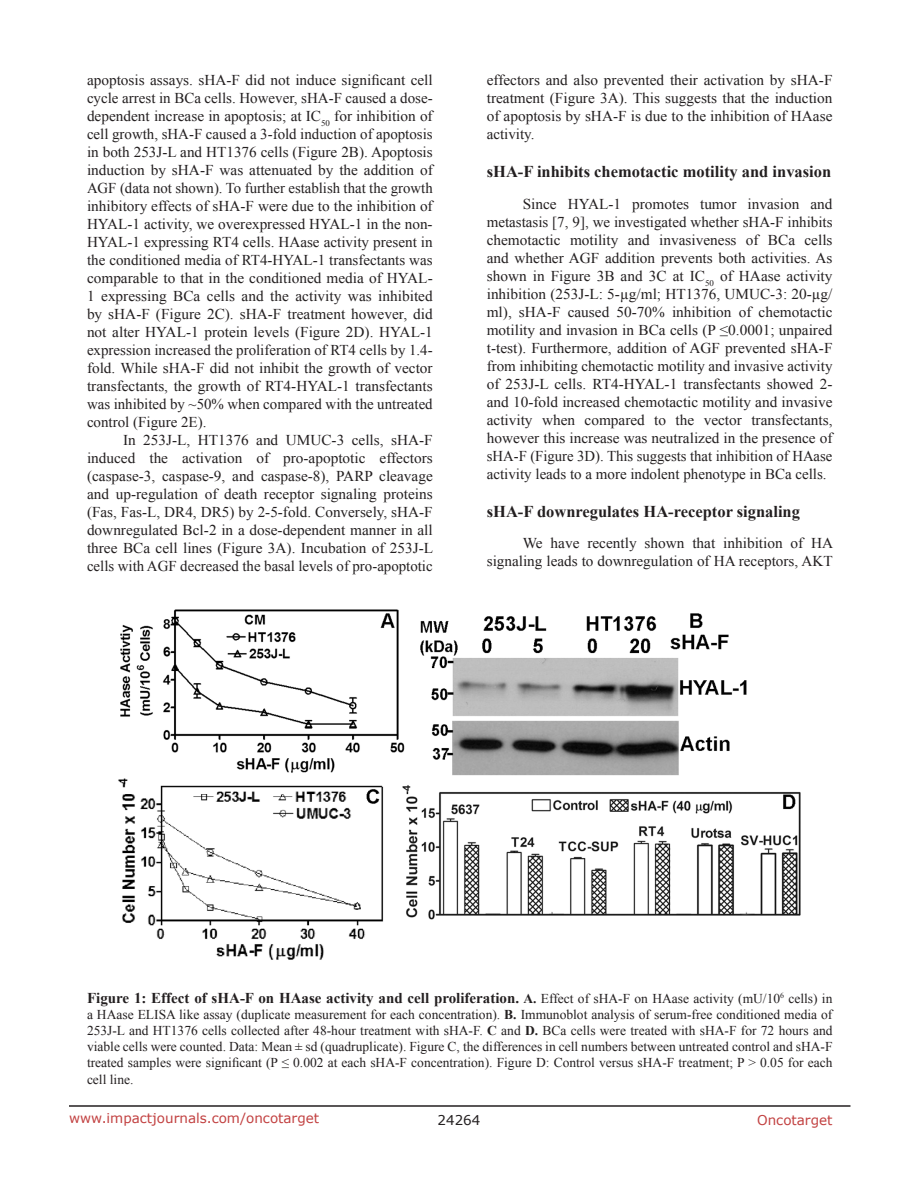
<style>
.page{position:relative;width:918px;height:1188px;background:#fff}
.page>*{position:absolute;margin:0;border:0;box-sizing:border-box;transform-origin:0 0}
.SubHeading{font:700 16.5px "Times New Roman";color:#231f20}
.BodyText{font:15px/18px "Times New Roman";color:#231f20;text-align:justify}
.figuretext{font:700 15px "Times New Roman";color:#231f20}
.figuretext-2{font:13.5px/16.2px "Times New Roman";color:#231f20;text-align:justify}
.t1{font:13.5px "Verdana";color:#c24141}
.t2{font:13.5px "Verdana";color:#231f20}
.s1{font-size:13.5px}
.s2{font-weight:400;font-size:13.5px}
.s3{font-weight:700}
</style>
<div class="page">
<hr style="left:69px;top:1105px;width:781px;height:2px;background:#231f20">
<img style="left:118px;top:609px;width:683px;height:351px">
<p class="BodyText" style="left:87px;top:71px;width:347px">apoptosis assays. sHA-F did not induce significant cell cycle arrest in BCa cells. However, sHA-F caused a dose&shy;dependent increase in apoptosis; at IC<sub>50</sub> for inhibition of cell growth, sHA-F caused a 3-fold induction of apoptosis in both 253J-L and HT1376 cells (Figure 2B). Apoptosis induction by sHA-F was attenuated by the addition of AGF (data not shown). To further establish that the growth inhibitory effects of sHA-F were due to the inhibition of HYAL-1 activity, we overexpressed HYAL-1 in the non-HYAL-1 expressing RT4 cells. HAase activity present in the conditioned media of RT4-HYAL-1 transfectants was comparable to that in the conditioned media of HYAL-1 expressing BCa cells and the activity was inhibited by sHA-F (Figure 2C). sHA-F treatment however, did not alter HYAL-1 protein levels (Figure 2D). HYAL-1 expression increased the proliferation of RT4 cells by 1.4- fold. While sHA-F did not inhibit the growth of vector transfectants, the growth of RT4-HYAL-1 transfectants was inhibited by ~50% when compared with the untreated control (Figure 2E).</p>
<p class="BodyText" style="left:87px;top:431px;width:348px;text-indent:36px">In 253J-L, HT1376 and UMUC-3 cells, sHA-F induced the activation of pro-apoptotic effectors (caspase-3, caspase-9, and caspase-8), PARP cleavage and up-regulation of death receptor signaling proteins (Fas, Fas-L, DR4, DR5) by 2-5-fold. Conversely, sHA-F downregulated Bcl-2 in a dose-dependent manner in all three BCa cell lines (Figure 3A). Incubation of 253J-L cells with AGF decreased the basal levels of pro-apoptotic</p>
<p class="BodyText" style="left:487px;top:71px;width:347px">effectors and also prevented their activation by sHA-F treatment (Figure 3A). This suggests that the induction of apoptosis by sHA-F is due to the inhibition of HAase activity.</p>
<p class="SubHeading" style="left:487px;top:160px;width:346px">sHA-F inhibits chemotactic motility and invasion</p>
<p class="BodyText" style="left:487px;top:194px;width:347px;text-indent:36px">Since HYAL-1 promotes tumor invasion and metastasis [7, 9], we investigated whether sHA-F inhibits chemotactic motility and invasiveness of BCa cells and whether AGF addition prevents both activities. As shown in Figure 3B and 3C at IC<sub>50</sub> of HAase activity inhibition (253J-L: 5-µg/ml; HT1376, UMUC-3: 20-µg/ ml), sHA-F caused 50-70% inhibition of chemotactic motility and invasion in BCa cells (P ≤0.0001; unpaired t-test). Furthermore, addition of AGF prevented sHA-F from inhibiting chemotactic motility and invasive activity of 253J-L cells. RT4-HYAL-1 transfectants showed 2- and 10-fold increased chemotactic motility and invasive activity when compared to the vector transfectants, however this increase was neutralized in the presence of sHA-F (Figure 3D). This suggests that inhibition of HAase activity leads to a more indolent phenotype in BCa cells.</p>
<p class="SubHeading" style="left:487px;top:499px;width:315px">sHA-F downregulates HA-receptor signaling</p>
<p class="BodyText" style="left:487px;top:534px;width:348px;text-align:right">We have recently shown that inhibition of HA signaling leads to downregulation of HA receptors, AKT</p>
<p class="figuretext" style="left:87px;top:987px;width:747px">Figure 1: Effect of sHA-F on HAase activity and cell proliferation. <span class="s1">A.</span> <span class="s2">Effect of sHA-F on HAase activity (mU/10</span><sup>6</sup> <span class="s2">cells) in</span></p>
<p class="figuretext-2" style="left:87px;top:1006px;width:747px">a HAase ELISA like assay (duplicate measurement for each concentration). <span class="s3">B.</span> Immunoblot analysis of serum-free conditioned media of 253J-L and HT1376 cells collected after 48-hour treatment with sHA-F. <span class="s3">C</span> and <span class="s3">D.</span> BCa cells were treated with sHA-F for 72 hours and viable cells were counted. Data: Mean ± sd (quadruplicate). Figure C, the differences in cell numbers between untreated control and sHA-F treated samples were significant (P ≤ 0.002 at each sHA-F concentration). Figure D: Control versus sHA-F treatment; P &gt; 0.05 for each cell line.</p>
<p class="t1" style="left:69px;top:1109px;width:252px">www.impactjournals.com/oncotarget</p>
<p class="t2" style="left:438px;top:1111px;width:44px">24264</p>
<p class="t1" style="left:757px;top:1111px;width:77px">Oncotarget</p>
</div>
